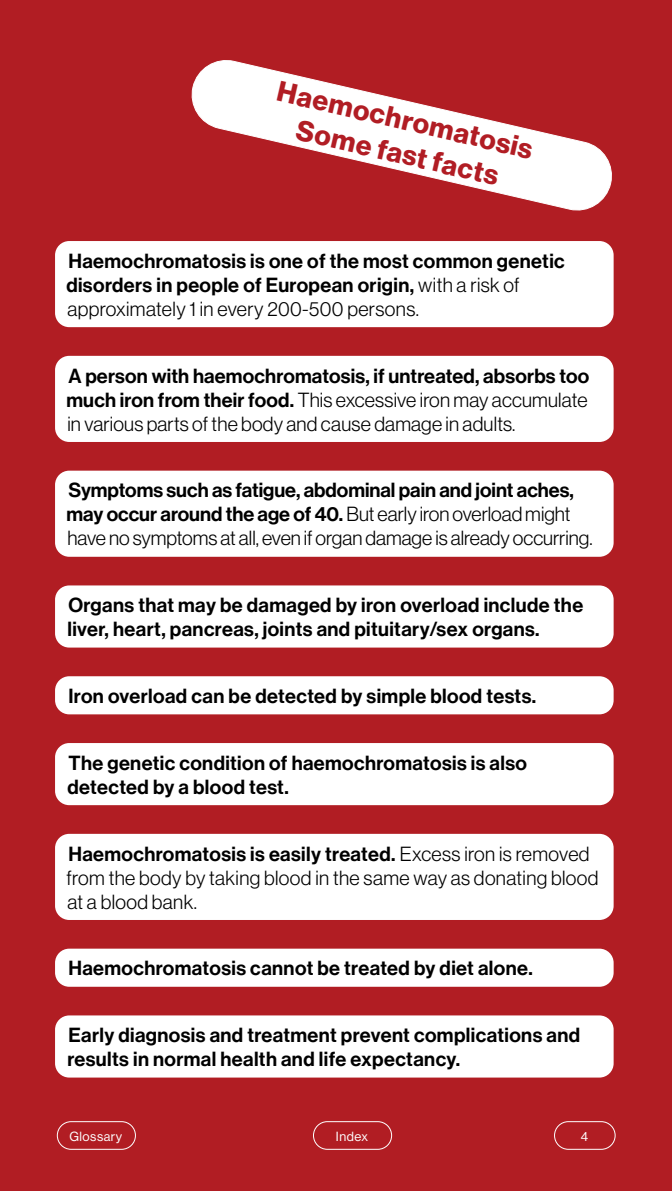
<style>
.page{position:relative;width:672px;height:1191px;background:#b11d23}
.page>*{position:absolute;margin:0;border:0;box-sizing:border-box;transform-origin:0 0}
.t1{font:28px/33.6px "N Haas Grotesk DS Pro 75 Bd";color:#b11d24;text-align:center}
.t2{font:20px/24px "N Haas Grotesk DS Pro 65 Md";letter-spacing:.02em;color:#000}
.t3{font:20px/24px "N Haas Grotesk DS Pro 45 Lt";letter-spacing:.01em;color:#000}
.t4{font:20px/24px "N Haas Grotesk DS Pro 65 Md";color:#000}
.t5{font:13px "N Haas Grotesk DS Pro 55 Rg";letter-spacing:.04em;color:#fff}
.s1{font-family:"N Haas Grotesk DS Pro 45 Lt"}
.s2{font-family:"N Haas Grotesk DS Pro 65 Md"}
</style>
<div class="page">
<div style="left:313px;top:1121px;width:79px;height:28px;border:1px solid #fff;border-radius:14px"></div>
<div style="left:57px;top:1121px;width:79px;height:28px;border:1px solid #fff;border-radius:14px"></div>
<div style="left:554px;top:1121px;width:61px;height:28px;border:1px solid #fff;border-radius:14px"></div>
<svg style="left:191px;top:60px;width:421px;height:151px"></svg>
<div style="left:55px;top:241px;width:558px;height:86px;background:#fff;border-radius:14px"></div>
<div style="left:55px;top:356px;width:558px;height:86px;background:#fff;border-radius:14px"></div>
<div style="left:55px;top:470px;width:558px;height:87px;background:#fff;border-radius:14px"></div>
<div style="left:55px;top:585px;width:558px;height:62px;background:#fff;border-radius:14px"></div>
<div style="left:55px;top:676px;width:558px;height:38px;background:#fff;border-radius:14px"></div>
<div style="left:55px;top:743px;width:558px;height:62px;background:#fff;border-radius:14px"></div>
<div style="left:55px;top:834px;width:558px;height:86px;background:#fff;border-radius:14px"></div>
<div style="left:55px;top:948px;width:558px;height:38px;background:#fff;border-radius:14px"></div>
<div style="left:55px;top:1015px;width:558px;height:62px;background:#fff;border-radius:14px"></div>
<h1 class="t1" style="left:281px;top:74px;width:263px;rotate:13deg">Haemochromatosis<br>Some fast facts</h1>
<p class="t2" style="left:66px;top:249px;width:500px">Haemochromatosis is one of the most common genetic disorders in people of European origin, <span class="s1">with a risk of</span></p>
<p class="t3" style="left:67px;top:297px;width:353px">approximately 1 in every 200-500 persons.</p>
<p class="t2" style="left:68px;top:364px;width:522px">A person with haemochromatosis, if untreated, absorbs too</p>
<p class="t3" style="left:66px;top:387px;width:523px"><span class="s2">much iron from their food.</span> This excessive iron may accumulate in various parts of the body and cause damage in adults.</p>
<p class="t4" style="left:66px;top:479px;width:509px">Symptoms such as fatigue, abdominal pain and joint aches, may occur around the age of 40. <span class="s1">But early iron overload might</span></p>
<p class="t3" style="left:67px;top:526px;width:527px">have no symptoms at all, even if organ damage is already occurring.</p>
<p class="t2" style="left:67px;top:593px;width:517px">Organs that may be damaged by iron overload include the liver, heart, pancreas, joints and pituitary/sex organs.</p>
<p class="t2" style="left:68px;top:684px;width:469px">Iron overload can be detected by simple blood tests.</p>
<p class="t2" style="left:67px;top:751px;width:461px">The genetic condition of haemochromatosis is also detected by a blood test.</p>
<p class="t2" style="left:68px;top:842px;width:523px">Haemochromatosis is easily treated. <span class="s1">Excess iron is removed</span></p>
<p class="t3" style="left:66px;top:865px;width:534px">from the body by taking blood in the same way as donating blood at a blood bank.</p>
<p class="t2" style="left:68px;top:956px;width:466px">Haemochromatosis cannot be treated by diet alone.</p>
<p class="t2" style="left:67px;top:1023px;width:514px">Early diagnosis and treatment prevent complications and results in normal health and life expectancy.</p>
<p class="t5" style="left:69px;top:1128px;width:54px">Glossary</p>
<p class="t5" style="left:336px;top:1128px;width:34px">Index</p>
<p class="t5" style="left:581px;top:1128px;width:9px">4</p>
</div>
